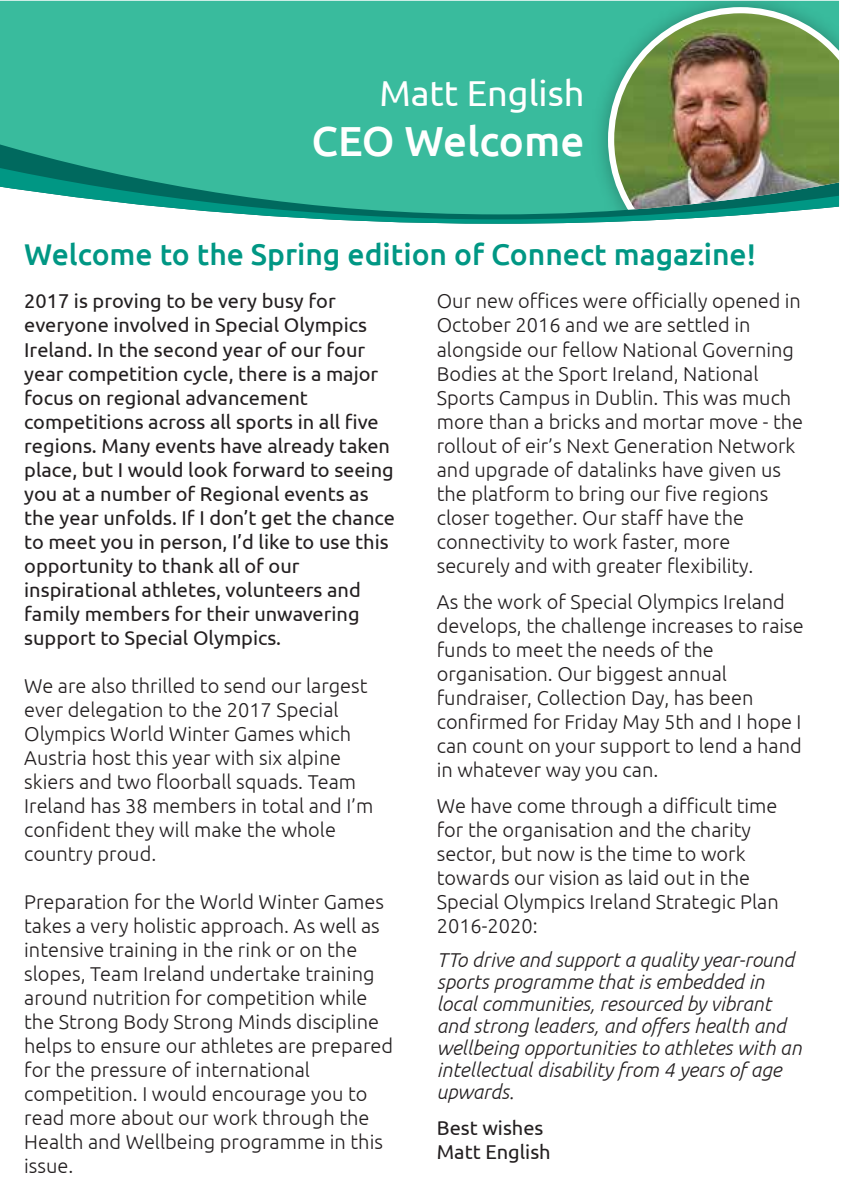
<style>
.page{position:relative;width:842px;height:1191px;background:#fff}
.page>*{position:absolute;margin:0;border:0;box-sizing:border-box;transform-origin:0 0}
.t1{font:500 42px "Ubuntu";color:#fff}
.t2{font:36px "Ubuntu";color:#fff}
.t3{font:500 30px "Ubuntu";color:#009784}
.t4{font:300 20px/24px "Ubuntu";color:#231f20}
.t5{font:20px/24px "Ubuntu";color:#231f20}
.t6{font:italic 300 20px/22px "Ubuntu";color:#231f20}
</style>
<div class="page">
<svg style="left:244px;top:214px;width:510px;height:10px"></svg>
<svg style="left:0;top:1px;width:583px;height:213px;background:#39b89c"></svg>
<img style="left:583px;top:1px;width:256px;height:213px">
<svg style="left:608px;top:7px;width:231px;height:207px"></svg>
<img style="left:614px;top:13px;width:225px;height:196px">
<h2 class="t2" style="left:379px;top:71px;width:206px">Matt English</h2>
<h1 class="t1" style="left:311px;top:115px;width:274px">CEO Welcome</h1>
<h3 class="t3" style="left:24px;top:235px;width:733px">Welcome to the Spring edition of Connect magazine!</h3>
<p class="t5" style="left:24px;top:289px;width:372px">2017 is proving to be very busy for everyone involved in Special Olympics Ireland. In the second year of our four year competition cycle, there is a major focus on regional advancement competitions across all sports in all five regions. Many events have already taken place, but I would look forward to seeing you at a number of Regional events as the year unfolds. If I don’t get the chance to meet you in person, I’d like to use this opportunity to thank all of our inspirational athletes, volunteers and family members for their unwavering support to Special Olympics.</p>
<p class="t4" style="left:24px;top:673px;width:351px">We are also thrilled to send our largest ever delegation to the 2017 Special Olympics World Winter Games which Austria host this year with six alpine skiers and two floorball squads. Team Ireland has 38 members in total and I’m confident they will make the whole country proud.</p>
<p class="t4" style="left:24px;top:889px;width:370px">Preparation for the World Winter Games takes a very holistic approach. As well as intensive training in the rink or on the slopes, Team Ireland undertake training around nutrition for competition while the Strong Body Strong Minds discipline helps to ensure our athletes are prepared for the pressure of international competition. I would encourage you to read more about our work through the Health and Wellbeing programme in this issue.</p>
<p class="t4" style="left:437px;top:289px;width:368px">Our new offices were officially opened in October 2016 and we are settled in alongside our fellow National Governing Bodies at the Sport Ireland, National Sports Campus in Dublin. This was much more than a bricks and mortar move - the rollout of eir’s Next Generation Network and upgrade of datalinks have given us the platform to bring our five regions closer together. Our staff have the connectivity to work faster, more securely and with greater flexibility.</p>
<p class="t4" style="left:437px;top:589px;width:368px">As the work of Special Olympics Ireland develops, the challenge increases to raise funds to meet the needs of the organisation. Our biggest annual fundraiser, Collection Day, has been confirmed for Friday May 5th and I hope I can count on your support to lend a hand in whatever way you can.</p>
<p class="t4" style="left:437px;top:793px;width:343px">We have come through a difficult time for the organisation and the charity sector, but now is the time to work towards our vision as laid out in the<br>Special Olympics Ireland Strategic Plan<br>2016-2020:</p>
<p class="t6" style="left:437px;top:948px;width:366px">TTo drive and support a quality year-round sports programme that is embedded in local communities, resourced by vibrant and strong leaders, and offers health and wellbeing opportunities to athletes with an intellectual disability from 4 years of age upwards.</p>
<p class="t5" style="left:437px;top:1115px;width:115px">Best wishes<br>Matt English</p>
</div>
